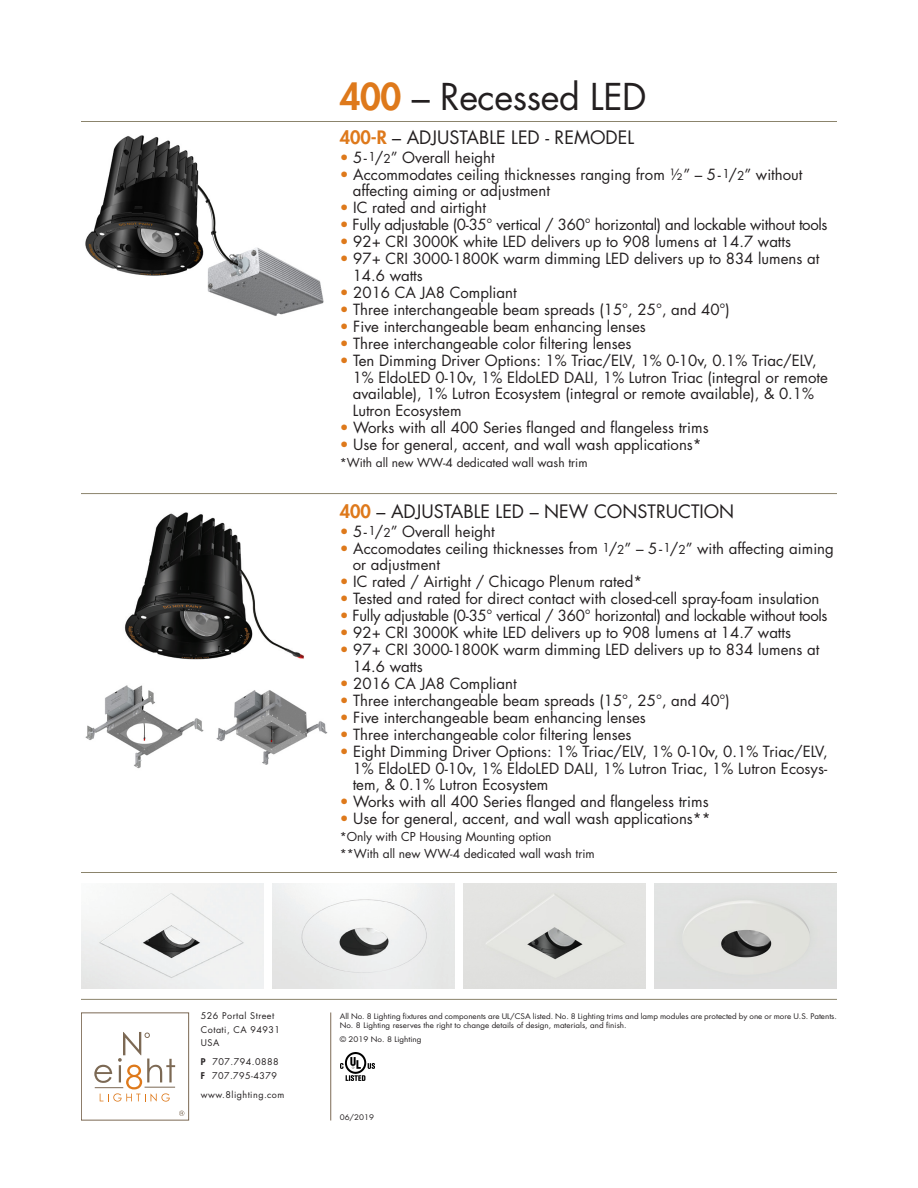
<style>
.page{position:relative;width:918px;height:1188px;background:#fff}
.page>*{position:absolute;margin:0;border:0;box-sizing:border-box;transform-origin:0 0}
.t1{font:36px "Futura LT";letter-spacing:-.01em;color:#231f20}
.t2{font:18px "Futura LT";color:#231f20}
.t3{font:15px/16.5px "Futura LT";color:#231f20}
.t4{font:15px "Futura LT";letter-spacing:-.02em;color:#231f20}
.t5{font:12px "Futura LT";color:#231f20}
.PageMaker_Defaults{font:9px "Futura LT";letter-spacing:.05em;color:#231f20}
.PageMaker_Defaults-2{font:7.5px/9px "Futura LT";color:#231f20;scale:1.07 1}
.s1{font-weight:800;color:#de791b}
.s2{color:#de791b}
.s3{font-size:12px}
.s4{font-weight:800}
</style>
<div class="page">
<hr style="left:81px;top:121px;width:756px;height:1px;background:#8b846c">
<hr style="left:81px;top:999px;width:756px;height:1px;background:#8b846c">
<img style="left:340px;top:1053px;width:35px;height:27px">
<svg style="left:81px;top:1012px;width:108px;height:108px"></svg>
<hr style="left:81px;top:493px;width:756px;height:1px;background:#8b846c">
<hr style="left:330px;top:1012px;width:1px;height:108px;background:#7c6954">
<img style="left:85px;top:135px;width:239px;height:181px">
<img style="left:124px;top:512px;width:180px;height:148px">
<img style="left:216px;top:690px;width:112px;height:75px">
<img style="left:85px;top:685px;width:119px;height:84px">
<hr style="left:81px;top:872px;width:756px;height:1px;background:#8b846c">
<img style="left:81px;top:883px;width:182px;height:106px">
<img style="left:655px;top:883px;width:182px;height:106px">
<div style="left:464px;top:883px;width:182px;height:106px;background:#e3e3e0"></div>
<img style="left:272px;top:883px;width:182px;height:106px">
<p class="t1" style="left:340px;top:73px;width:308px"><span class="s1">400</span> – Recessed LED</p>
<p class="t2" style="left:340px;top:126px;width:296px"><span class="s1">400-R</span> – ADJUSTABLE LED - REMODEL</p>
<p class="t3" style="left:340px;top:149px;width:157px"><span class="s2">•</span> 5-<span class="s3">1</span>/<span class="s3">2</span>” Overall height</p>
<p class="t3" style="left:353px;top:166px;width:451px;text-indent:-13px"><span class="s2">•</span> Accommodates ceiling thicknesses ranging from ½” – 5-<span class="s3">1</span>/<span class="s3">2</span>” without affecting aiming or adjustment</p>
<p class="t3" style="left:340px;top:200px;width:148px"><span class="s2">•</span> IC rated and airtight</p>
<p class="t4" style="left:340px;top:215px;width:489px"><span class="s2">•</span> Fully adjustable (0-35° vertical / 360° horizontal) and lockable without tools</p>
<p class="t3" style="left:340px;top:234px;width:453px"><span class="s2">•</span> 92+ CRI 3000K white LED delivers up to 908 lumens at 14.7 watts</p>
<p class="t3" style="left:353px;top:251px;width:468px;text-indent:-13px"><span class="s2">•</span> 97+ CRI 3000-1800K warm dimming LED delivers up to 834 lumens at<br>14.6 watts</p>
<p class="t3" style="left:340px;top:284px;width:178px"><span class="s2">•</span> 2016 CA JA8 Compliant</p>
<p class="t3" style="left:340px;top:301px;width:392px"><span class="s2">•</span> Three interchangeable beam spreads (15°, 25°, and 40°)</p>
<p class="t3" style="left:340px;top:318px;width:308px"><span class="s2">•</span> Five interchangeable beam enhancing lenses</p>
<p class="t3" style="left:340px;top:336px;width:293px"><span class="s2">•</span> Three interchangeable color filtering lenses</p>
<p class="t3" style="left:353px;top:353px;width:477px;text-indent:-13px"><span class="s2">•</span> Ten Dimming Driver Options: 1% Triac/ELV, 1% 0-10v, 0.1% Triac/ELV, 1% EldoLED 0-10v, 1% EldoLED DALI, 1% Lutron Triac (integral or remote available), 1% Lutron Ecosystem (integral or remote available), &amp; 0.1% Lutron Ecosystem</p>
<p class="t3" style="left:340px;top:419px;width:371px"><span class="s2">•</span> Works with all 400 Series flanged and flangeless trims</p>
<p class="t3" style="left:340px;top:436px;width:364px"><span class="s2">•</span> Use for general, accent, and wall wash applications*</p>
<p class="t5" style="left:340px;top:455px;width:249px">*With all new WW-4 dedicated wall wash trim</p>
<p class="t2" style="left:340px;top:500px;width:396px"><span class="s1">400</span> – ADJUSTABLE LED – NEW CONSTRUCTION</p>
<p class="t3" style="left:340px;top:523px;width:157px"><span class="s2">•</span> 5-<span class="s3">1</span>/<span class="s3">2</span>” Overall height</p>
<p class="t3" style="left:353px;top:540px;width:483px;text-indent:-13px"><span class="s2">•</span> Accomodates ceiling thicknesses from <span class="s3">1</span>/<span class="s3">2</span>” – 5-<span class="s3">1</span>/<span class="s3">2</span>” with affecting aiming or adjustment</p>
<p class="t3" style="left:340px;top:574px;width:304px"><span class="s2">•</span> IC rated / Airtight / Chicago Plenum rated*</p>
<p class="t3" style="left:340px;top:591px;width:481px"><span class="s2">•</span> Tested and rated for direct contact with closed-cell spray-foam insulation</p>
<p class="t4" style="left:340px;top:606px;width:489px"><span class="s2">•</span> Fully adjustable (0-35° vertical / 360° horizontal) and lockable without tools</p>
<p class="t3" style="left:340px;top:625px;width:453px"><span class="s2">•</span> 92+ CRI 3000K white LED delivers up to 908 lumens at 14.7 watts</p>
<p class="t3" style="left:353px;top:642px;width:468px;text-indent:-13px"><span class="s2">•</span> 97+ CRI 3000-1800K warm dimming LED delivers up to 834 lumens at<br>14.6 watts</p>
<p class="t3" style="left:340px;top:675px;width:178px"><span class="s2">•</span> 2016 CA JA8 Compliant</p>
<p class="t3" style="left:340px;top:692px;width:392px"><span class="s2">•</span> Three interchangeable beam spreads (15°, 25°, and 40°)</p>
<p class="t3" style="left:340px;top:709px;width:308px"><span class="s2">•</span> Five interchangeable beam enhancing lenses</p>
<p class="t3" style="left:340px;top:726px;width:293px"><span class="s2">•</span> Three interchangeable color filtering lenses</p>
<p class="t3" style="left:353px;top:743px;width:476px;text-align:justify;text-indent:-13px"><span class="s2">•</span> Eight Dimming Driver Options: 1% Triac/ELV, 1% 0-10v, 0.1% Triac/ELV, 1% EldoLED 0-10v, 1% EldoLED DALI, 1% Lutron Triac, 1% Lutron Ecosys&shy;tem, &amp; 0.1% Lutron Ecosystem</p>
<p class="t3" style="left:340px;top:793px;width:371px"><span class="s2">•</span> Works with all 400 Series flanged and flangeless trims</p>
<p class="t3" style="left:340px;top:811px;width:372px"><span class="s2">•</span> Use for general, accent, and wall wash applications**</p>
<p class="t5" style="left:340px;top:829px;width:213px">*Only with CP Housing Mounting option</p>
<p class="t5" style="left:340px;top:846px;width:256px">**With all new WW-4 dedicated wall wash trim</p>
<p class="PageMaker_Defaults" style="left:201px;top:1010px;width:75px">526 Portal Street</p>
<p class="PageMaker_Defaults" style="left:201px;top:1024px;width:80px">Cotati, CA 94931</p>
<p class="PageMaker_Defaults" style="left:201px;top:1037px;width:20px">USA</p>
<p class="PageMaker_Defaults" style="left:201px;top:1056px;width:79px"><span class="s4">P</span> 707.794.0888</p>
<p class="PageMaker_Defaults" style="left:201px;top:1070px;width:78px"><span class="s4">F</span> 707.795-4379</p>
<p class="PageMaker_Defaults" style="left:201px;top:1089px;width:85px">www.8lighting.com</p>
<p class="PageMaker_Defaults-2" style="left:340px;top:1012px;width:466px">All No. 8 Lighting fixtures and components are UL/CSA listed. No. 8 Lighting trims and lamp modules are protected by one or more U.S. Patents.<br>No. 8 Lighting reserves the right to change details of design, materials, and finish.</p>
<p class="PageMaker_Defaults-2" style="left:340px;top:1035px;width:78px">© 2019 No. 8 Lighting</p>
<p class="PageMaker_Defaults-2" style="left:340px;top:1113px;width:34px">06/2019</p>
</div>
